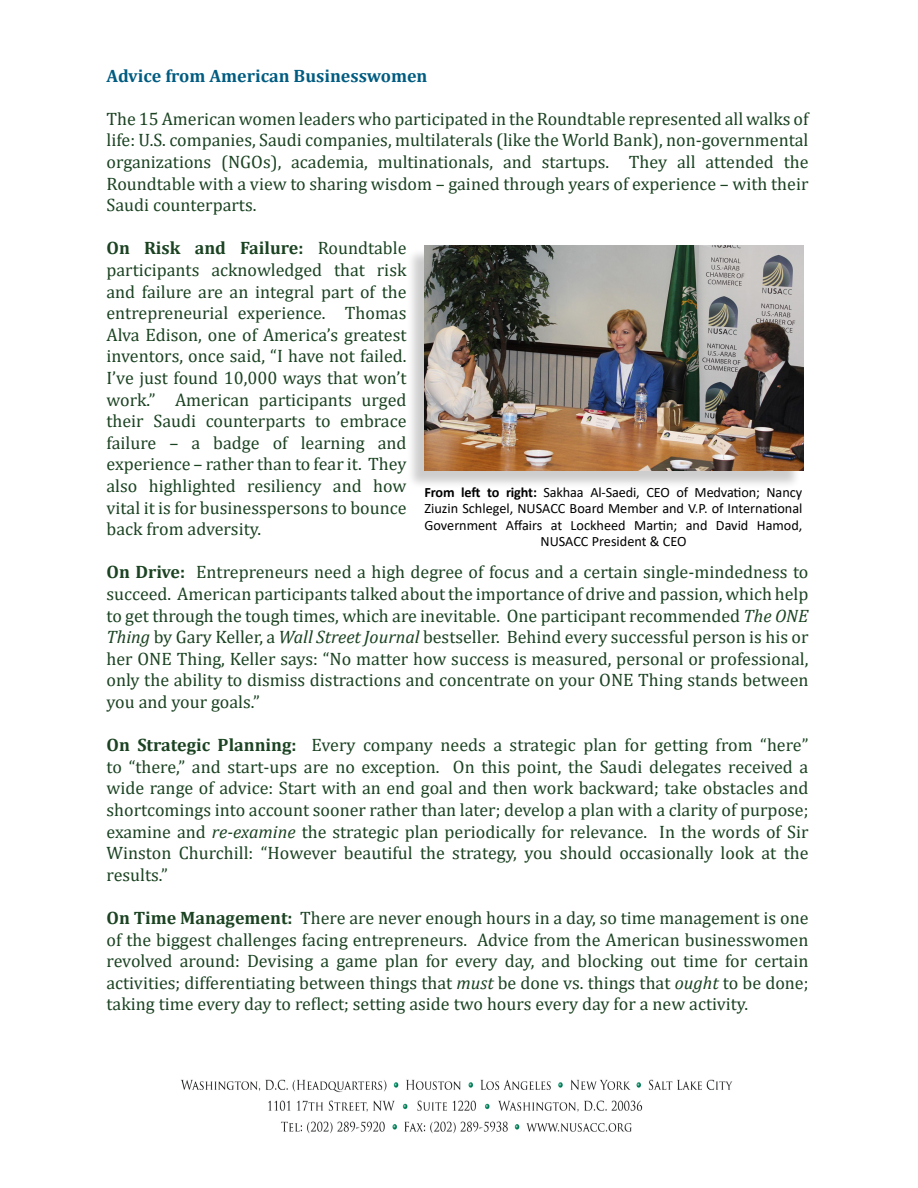
<style>
.page{position:relative;width:918px;height:1188px;background:#fff}
.page>*{position:absolute;margin:0;border:0;box-sizing:border-box;transform-origin:0 0}
.t1{font:18px/21.6px "Cambria";color:#1b4322;text-align:justify}
.t2{font:700 18px "Cambria";color:#005c81}
.t3{font:14.25px/16.5px "Calibri";color:#000;text-align:center}
.s1{font-weight:700}
.s2{font-style:italic}
</style>
<div class="page">
<img style="left:181px;top:1079px;width:552px;height:55px">
<div style="left:406px;top:247px;width:395px;height:243px;background:#000;opacity:.2"></div>
<img style="left:424px;top:245px;width:379px;height:226px">
<p class="t2" style="left:106px;top:63px;width:323px">Advice from American Businesswomen</p>
<p class="t1" style="left:106px;top:108px;width:704px">The 15 American women leaders who participated in the Roundtable represented all walks of life: U.S. companies, Saudi companies, multilaterals (like the World Bank), non-governmental organizations (NGOs), academia, multinationals, and startups. They all attended the Roundtable with a view to sharing wisdom – gained through years of experience – with their Saudi counterparts.</p>
<p class="t1" style="left:106px;top:237px;width:302px"><span class="s1">On Risk and Failure:</span> Roundtable participants acknowledged that risk and failure are an integral part of the entrepreneurial experience. Thomas Alva Edison, one of America’s greatest inventors, once said, “I have not failed.<br>I’ve just found 10,000 ways that won’t work.” American participants urged their Saudi counterparts to embrace failure – a badge of learning and experience – rather than to fear it. They also highlighted resiliency and how vital it is for businesspersons to bounce back from adversity.</p>
<p class="t1" style="left:106px;top:561px;width:704px"><span class="s1">On Drive:</span> Entrepreneurs need a high degree of focus and a certain single-mindedness to succeed. American participants talked about the importance of drive and passion, which help to get through the tough times, which are inevitable. One participant recommended <span class="s2">The ONE Thing</span> by Gary Keller, a <span class="s2">Wall Street Journal</span> bestseller. Behind every successful person is his or her ONE Thing, Keller says: “No matter how success is measured, personal or professional, only the ability to dismiss distractions and concentrate on your ONE Thing stands between you and your goals.”</p>
<p class="t1" style="left:106px;top:734px;width:704px"><span class="s1">On Strategic Planning:</span> Every company needs a strategic plan for getting from “here” to “there,” and start-ups are no exception. On this point, the Saudi delegates received a wide range of advice: Start with an end goal and then work backward; take obstacles and shortcomings into account sooner rather than later; develop a plan with a clarity of purpose; examine and <span class="s2">re-examine</span> the strategic plan periodically for relevance. In the words of Sir Winston Churchill: “However beautiful the strategy, you should occasionally look at the results.”</p>
<p class="t1" style="left:106px;top:907px;width:704px"><span class="s1">On Time Management:</span> There are never enough hours in a day, so time management is one of the biggest challenges facing entrepreneurs. Advice from the American businesswomen revolved around: Devising a game plan for every day, and blocking out time for certain activities; differentiating between things that <span class="s2">must</span> be done vs. things that <span class="s2">ought</span> to be done; taking time every day to reflect; setting aside two hours every day for a new activity.</p>
<p class="t3" style="left:424px;top:483px;width:379px"><span class="s1">From left to right:</span> Sakhaa Al-Saedi, CEO of Medvation; Nancy Ziuzin Schlegel, NUSACC Board Member and V.P. of International Government Affairs at Lockheed Martin; and David Hamod, NUSACC President &amp; CEO</p>
</div>
